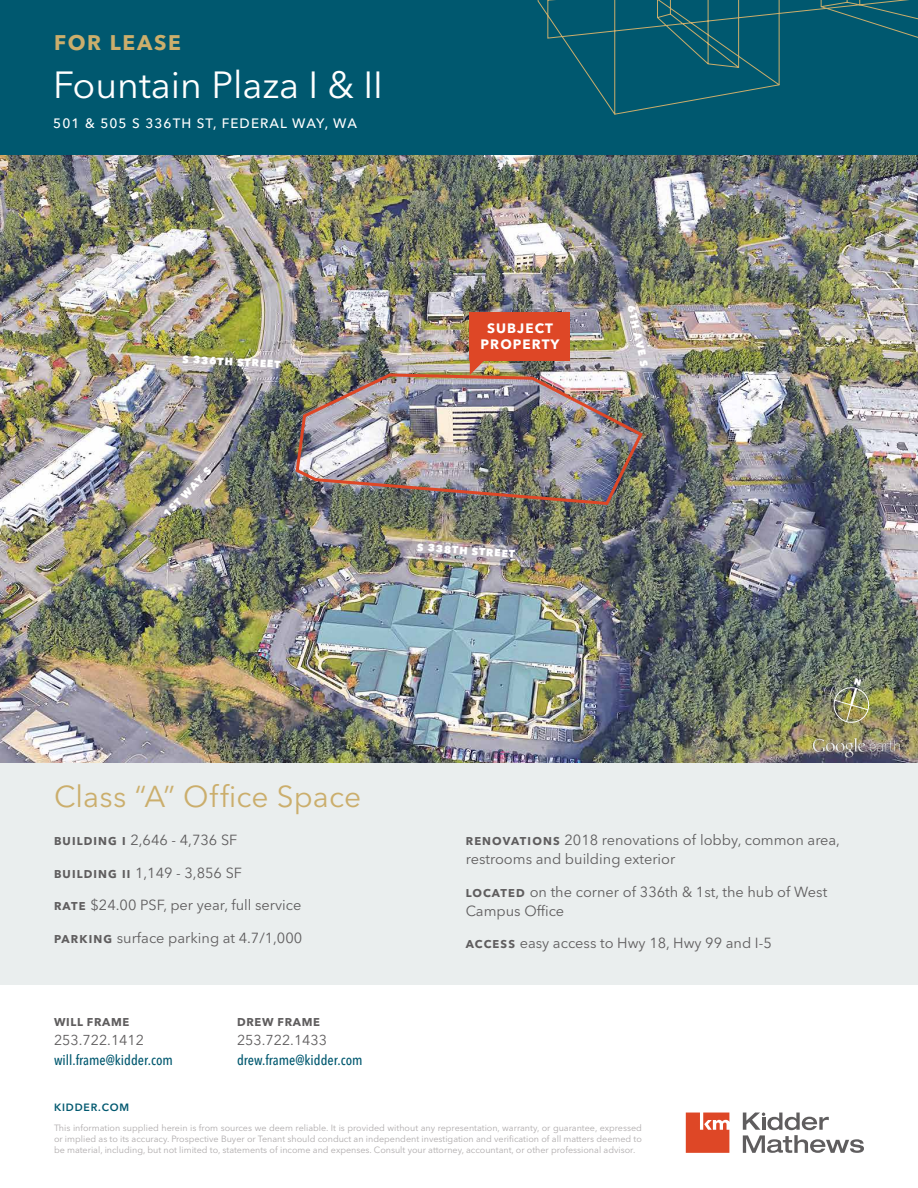
<style>
.page{position:relative;width:918px;height:1188px;background:#fff}
.page>*{position:absolute;margin:0;border:0;box-sizing:border-box;transform-origin:0 0}
.t1{font:37.5px "Avenir Next LT Pro";color:#fff}
.t2{font:30px "Avenir Next LT Pro";letter-spacing:.005em;color:#cbae6c}
.t3{font:700 21px "Avenir Next LT Pro";letter-spacing:.08em;color:#cbae6c}
.t4{font:14.55px/19px "Avenir Next LT Pro";color:#5f5d5e}
.t5{font:500 condensed 14.25px "Avenir Next LT Pro";color:#00586f}
.t6{font:14.25px "Avenir Next LT Pro";color:#5f5d5e}
.t7{font:500 13.5px "Avenir Next LT Pro";letter-spacing:.08em;color:#fff}
.t8{font:700 13.5px/16.5px "Avenir Next LT Pro";letter-spacing:.08em;color:#fff;text-align:center}
.t9{font:700 11.25px "Avenir Next LT Pro";letter-spacing:.06em;color:#5f5d5e}
.t10{font:800 10.5px "Avenir Next LT Pro";color:#fff}
.t11{font:600 10.5px "Avenir Next LT Pro";letter-spacing:.08em;color:#00586f}
.t12{font:9px/10.8px "Avenir Next LT Pro";color:#afabac;text-align:justify}
.s1{font-weight:700;font-size:11.25px}
</style>
<div class="page">
<svg style="left:743px;top:1113px;width:121px;height:40px"></svg>
<svg style="left:686px;top:1113px;width:43px;height:40px;background:#e15c3f"></svg>
<div style="left:0;top:0;width:918px;height:159px;background:#00586f"></div>
<svg style="left:537px;top:0;width:381px;height:115px"></svg>
<div style="left:0;top:754px;width:918px;height:231px;background:#eaeeee"></div>
<img style="left:0;top:155px;width:918px;height:607px">
<img style="left:812px;top:737px;width:88px;height:20px">
<img style="left:294px;top:372px;width:351px;height:135px">
<svg style="left:470px;top:360px;width:15px;height:15px"></svg>
<div style="left:470px;top:312px;width:100px;height:48px;background:#de4726"></div>
<img style="left:832px;top:678px;width:39px;height:46px">
<h3 class="t3" style="left:54px;top:30px;width:128px">FOR LEASE</h3>
<h1 class="t1" style="left:53px;top:63px;width:331px">Fountain Plaza I &amp; II</h1>
<h3 class="t7" style="left:53px;top:115px;width:305px">501 &amp; 505 S 336TH ST, FEDERAL WAY, WA</h3>
<p class="t10" style="left:183px;top:353px;width:100px;rotate:3deg">S 336TH STREET</p>
<p class="t10" style="left:160px;top:511px;width:66px;rotate:-46deg">1ST WAY S</p>
<h3 class="t8" style="left:481px;top:320px;width:80px">SUBJECT<br>PROPERTY</h3>
<p class="t10" style="left:637px;top:304px;width:64px;rotate:77deg">6TH AVE S</p>
<p class="t10" style="left:418px;top:541px;width:100px;rotate:4deg">S 338TH STREET</p>
<h2 class="t2" style="left:54px;top:779px;width:309px">Class “A” Office Space</h2>
<h3 class="t4" style="left:54px;top:830px;width:185px"><span class="s1">BUILDING I</span> 2,646 - 4,736 SF</h3>
<h3 class="t4" style="left:54px;top:863px;width:190px"><span class="s1">BUILDING II</span> 1,149 - 3,856 SF</h3>
<h3 class="t4" style="left:54px;top:896px;width:249px"><span class="s1">RATE</span> $24.00 PSF, per year, full service</h3>
<h3 class="t4" style="left:54px;top:928px;width:250px"><span class="s1">PARKING</span> surface parking at 4.7/1,000</h3>
<p class="t9" style="left:54px;top:1015px;width:77px">WILL FRAME</p>
<h3 class="t6" style="left:54px;top:1032px;width:92px">253.722.1412</h3>
<h3 class="t5" style="left:54px;top:1051px;width:120px">will.frame@kidder.com</h3>
<p class="t11" style="left:54px;top:1101px;width:77px">KIDDER.COM</p>
<p class="t9" style="left:237px;top:1015px;width:84px">DREW FRAME</p>
<h3 class="t6" style="left:237px;top:1032px;width:92px">253.722.1433</h3>
<h3 class="t5" style="left:237px;top:1051px;width:127px">drew.frame@kidder.com</h3>
<h3 class="t4" style="left:466px;top:830px;width:376px"><span class="s1">RENOVATIONS</span> 2018 renovations of lobby, common area, restrooms and building exterior</h3>
<h3 class="t4" style="left:466px;top:882px;width:363px"><span class="s1">LOCATED</span> on the corner of 336th &amp; 1st, the hub of West<br>Campus Office</h3>
<h3 class="t4" style="left:466px;top:934px;width:308px"><span class="s1">ACCESS</span> easy access to Hwy 18, Hwy 99 and I-5</h3>
<p class="t12" style="left:54px;top:1123px;width:589px">This information supplied herein is from sources we deem reliable. It is provided without any representation, warranty, or guarantee, expressed or implied as to its accuracy. Prospective Buyer or Tenant should conduct an independent investigation and verification of all matters deemed to be material, including, but not limited to, statements of income and expenses. Consult your attorney, accountant, or other professional advisor.</p>
</div>
